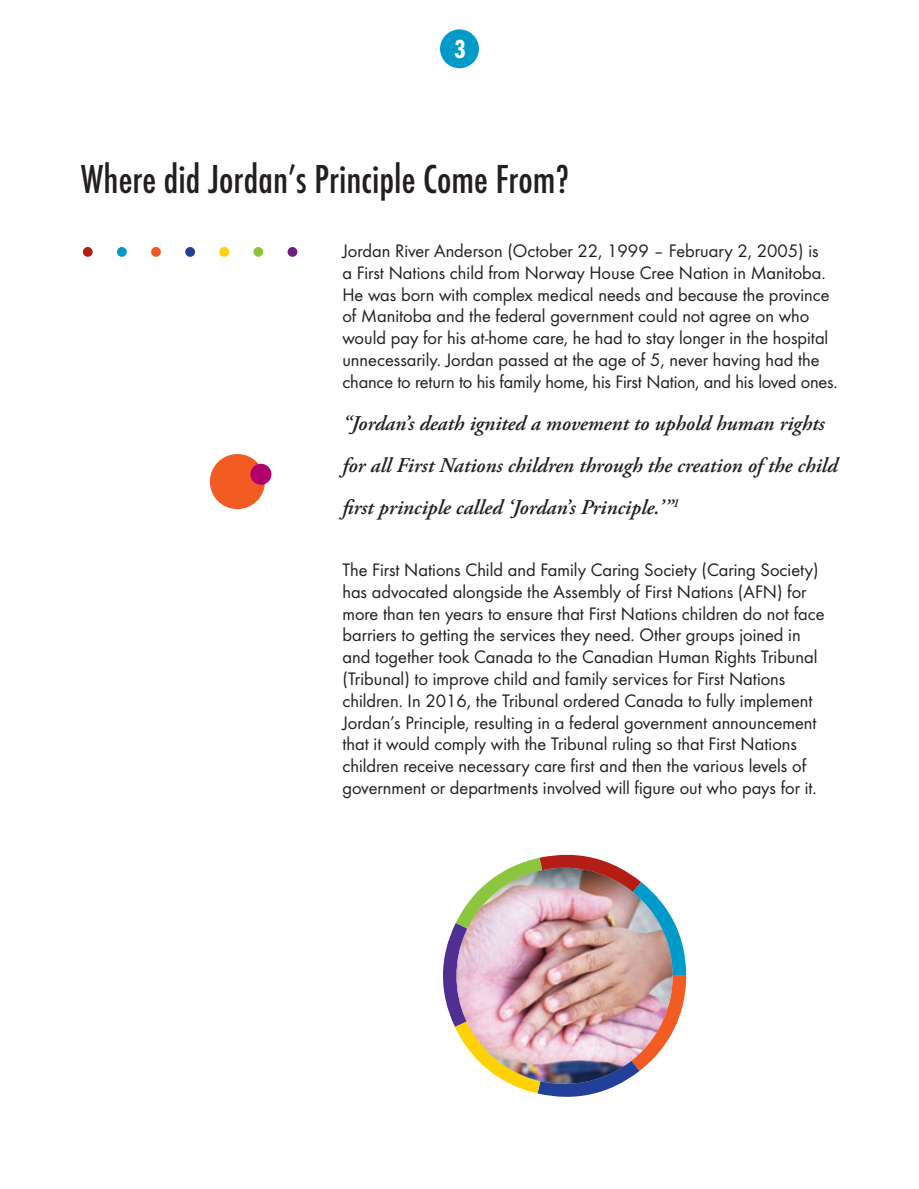
<style>
.page{position:relative;width:919px;height:1189px;background:#fff}
.page>*{position:absolute;margin:0;border:0;box-sizing:border-box;transform-origin:0 0}
._1_Header_Title{font:500 42px "Futura Con";color:#231f20}
.t1{font:700 27px "Futura Con";color:#fff}
.t2{font:italic 600 21px/42px "Adobe Garamond Pro";color:#231f20}
._1_Body_copy{font:18.75px/21.8px "Futura Boo";color:#231f20}
</style>
<div class="page">
<div style="left:440px;top:29px;width:39px;height:39px;background:#009bc8;border-radius:50%"></div>
<svg style="left:443px;top:854px;width:243px;height:243px"></svg>
<img style="left:456px;top:867px;width:216px;height:216px;border-radius:108px">
<div style="left:210px;top:454px;width:55px;height:55px;background:#f25b21;border-radius:50%"></div>
<div style="left:250px;top:464px;width:21px;height:21px;background:#af016e;border-radius:50%"></div>
<div style="left:83px;top:247px;width:10px;height:10px;background:#b41d15;border-radius:50%"></div>
<div style="left:117px;top:247px;width:10px;height:10px;background:#009bc8;border-radius:50%"></div>
<div style="left:151px;top:247px;width:10px;height:10px;background:#f25b21;border-radius:50%"></div>
<div style="left:185px;top:247px;width:10px;height:10px;background:#223f99;border-radius:50%"></div>
<div style="left:219px;top:247px;width:10px;height:10px;background:#fed105;border-radius:50%"></div>
<div style="left:287px;top:247px;width:10px;height:10px;background:#6b1f7e;border-radius:50%"></div>
<div style="left:253px;top:247px;width:10px;height:10px;background:#8bc63e;border-radius:50%"></div>
<h2 class="t1" style="left:454px;top:31px;width:13px">3</h2>
<p class="_1_Header_Title" style="left:81px;top:153px;width:489px">Where did Jordan’s Principle Come From?</p>
<p class="_1_Body_copy" style="left:342px;top:239px;width:497px">Jordan River Anderson (October 22, 1999 – February 2, 2005) is<br>a First Nations child from Norway House Cree Nation in Manitoba.<br>He was born with complex medical needs and because the province of Manitoba and the federal government could not agree on who would pay for his at-home care, he had to stay longer in the hospital unnecessarily. Jordan passed at the age of 5, never having had the chance to return to his family home, his First Nation, and his loved ones.</p>
<p class="t2" style="left:342px;top:403px;width:496px">“Jordan’s death ignited a movement to uphold human rights for all First Nations children through the creation of the child first principle called ‘Jordan’s Principle.’”<sup>1</sup></p>
<p class="_1_Body_copy" style="left:342px;top:558px;width:483px">The First Nations Child and Family Caring Society (Caring Society) has advocated alongside the Assembly of First Nations (AFN) for more than ten years to ensure that First Nations children do not face barriers to getting the services they need. Other groups joined in and together took Canada to the Canadian Human Rights Tribunal (Tribunal) to improve child and family services for First Nations children. In 2016, the Tribunal ordered Canada to fully implement Jordan’s Principle, resulting in a federal government announcement that it would comply with the Tribunal ruling so that First Nations children receive necessary care first and then the various levels of government or departments involved will figure out who pays for it.</p>
</div>
